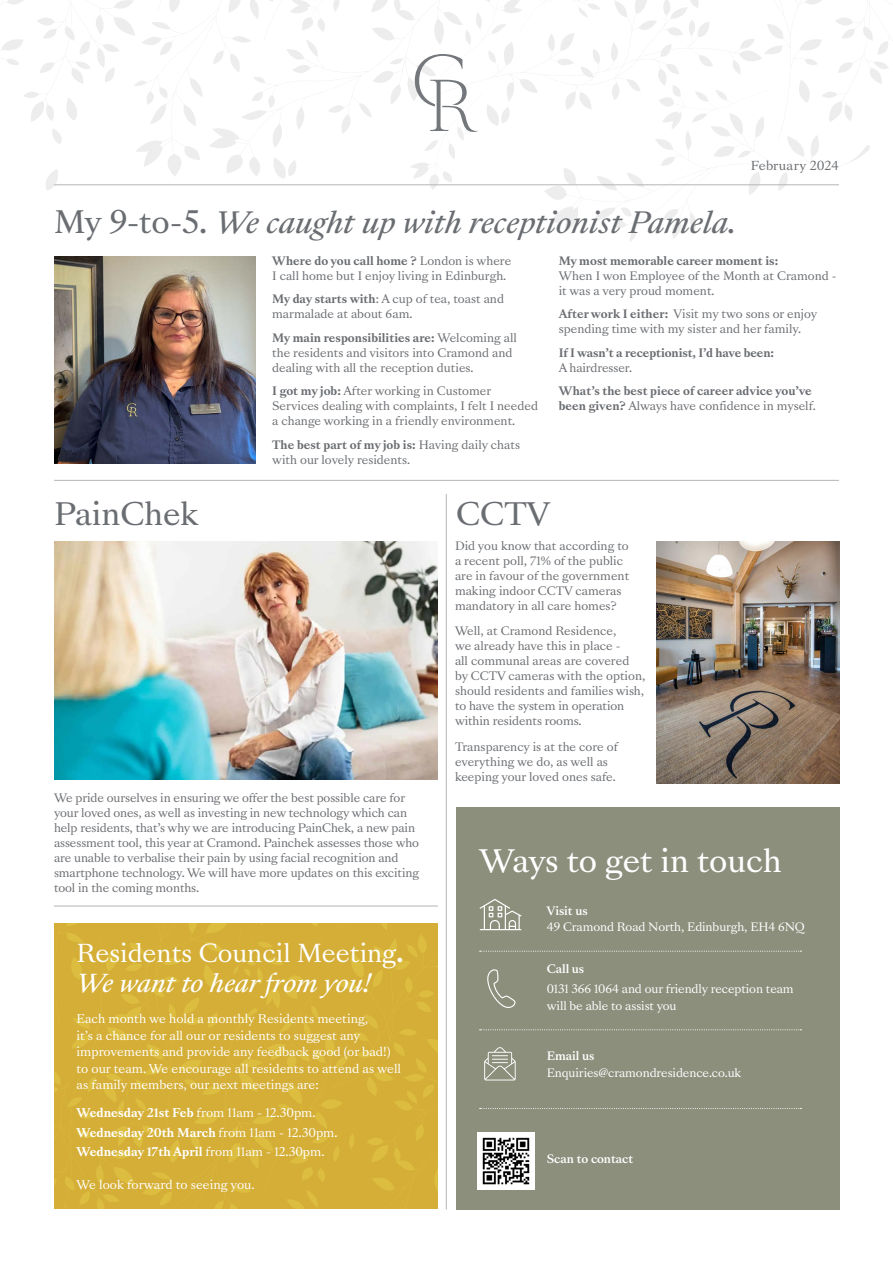
<style>
.page{position:relative;width:893px;height:1263px;background:#fff}
.page>*{position:absolute;margin:0;border:0;box-sizing:border-box;transform-origin:0 0}
.t1{font:30px "Sang Bleu Versailles";letter-spacing:-.005em;color:#fff}
.t2{font:30px "Sang Bleu Versailles";color:#6a6d71}
.t3{font:italic 28.5px "Sang Bleu Versailles";color:#6a6d71}
.t4{font:24px/30.5px "Sang Bleu Versailles";color:#fff}
.t5{font:12px "Sang Bleu Versailles";letter-spacing:.01em;color:#6a6d71}
.t6{font:11.7px/16.5px "Sang Bleu Versailles";color:#fff}
.t7{font:700 11.7px/19.5px "Sang Bleu Versailles";color:#fff}
.t8{font:11.25px/15px "Sang Bleu Versailles";color:#6a6d71}
.t9{font:700 11.25px/15px "Sang Bleu Versailles";color:#6a6d71}
.t10{font:11.25px/16.5px "Sang Bleu Versailles";letter-spacing:-.01em;color:#fff}
.t11{font:500 11.25px "Sang Bleu Versailles";letter-spacing:-.01em;color:#fff}
.s1{font-style:normal;font-size:30px}
.s2{font-weight:700}
.s3{font-weight:400}
.s4{font-style:italic}
</style>
<div class="page">
<svg style="left:1px;top:0;width:892px;height:242px"></svg>
<hr style="left:54px;top:185px;width:785px;height:1px;background:#b7b5b7">
<hr style="left:54px;top:480px;width:785px;height:1px;background:#b7b5b7">
<hr style="left:54px;top:906px;width:384px;height:1px;background:#b7b5b7">
<svg style="left:54px;top:923px;width:384px;height:285px;background:#d4af37"></svg>
<img style="left:54px;top:541px;width:384px;height:238px">
<img style="left:54px;top:256px;width:201px;height:207px">
<img style="left:656px;top:541px;width:183px;height:243px">
<div style="left:456px;top:807px;width:384px;height:402px;background:#8b8f7c"></div>
<hr style="left:446px;top:494px;width:1px;height:715px;background:#b7b5b7">
<img style="left:477px;top:1132px;width:58px;height:57px">
<svg style="left:484px;top:1047px;width:32px;height:33px"></svg>
<svg style="left:480px;top:899px;width:41px;height:31px"></svg>
<svg style="left:487px;top:969px;width:29px;height:39px"></svg>
<svg style="left:480px;top:951px;width:321px;height:1px"></svg>
<svg style="left:480px;top:1029px;width:321px;height:1px"></svg>
<svg style="left:480px;top:1108px;width:321px;height:1px"></svg>
<h2 class="t3" style="left:54px;top:202px;width:684px"><span class="s1">My 9-to-5.</span> We caught up with receptionist Pamela.</h2>
<p class="t5" style="left:751px;top:157px;width:90px">February 2024</p>
<h1 class="t2" style="left:54px;top:493px;width:146px">PainChek</h1>
<p class="t8" style="left:272px;top:253px;width:241px"><span class="s2">Where do you call home ?</span> London is where<br>I call home but I enjoy living in Edinburgh.</p>
<p class="t8" style="left:272px;top:292px;width:233px"><span class="s2">My day starts with</span>: A cup of tea, toast and marmalade at about 6am.</p>
<p class="t8" style="left:272px;top:330px;width:246px"><span class="s2">My main responsibilities are:</span> Welcoming all the residents and visitors into Cramond and dealing with all the reception duties.</p>
<p class="t8" style="left:272px;top:384px;width:267px"><span class="s2">I got my job:</span> After working in Customer<br>Services dealing with complaints, I felt I needed a change working in a friendly environment.</p>
<p class="t8" style="left:272px;top:437px;width:249px"><span class="s2">The best part of my job is:</span> Having daily chats with our lovely residents.</p>
<p class="t9" style="left:559px;top:253px;width:221px">My most memorable career moment is:</p>
<p class="t8" style="left:559px;top:268px;width:279px">When I won Employee of the Month at Cramond - it was a very proud moment.</p>
<p class="t8" style="left:559px;top:307px;width:260px"><span class="s2">After work I either:</span> Visit my two sons or enjoy spending time with my sister and her family.</p>
<p class="t9" style="left:559px;top:345px;width:217px">If I wasn’t a receptionist, I’d have been:</p>
<p class="t8" style="left:559px;top:360px;width:75px">A hairdresser.</p>
<p class="t9" style="left:559px;top:384px;width:259px">What’s the best piece of career advice you’ve been given? <span class="s3">Always have confidence in myself.</span></p>
<h1 class="t2" style="left:456px;top:493px;width:95px">CCTV</h1>
<p class="t8" style="left:455px;top:539px;width:176px">Did you know that according to a recent poll, 71% of the public are in favour of the government making indoor CCTV cameras mandatory in all care homes?</p>
<p class="t8" style="left:455px;top:624px;width:192px">Well, at Cramond Residence,<br>we already have this in place -<br>all communal areas are covered<br>by CCTV cameras with the option, should residents and families wish, to have the system in operation within residents rooms.</p>
<p class="t8" style="left:455px;top:740px;width:165px">Transparency is at the core of everything we do, as well as keeping your loved ones safe.</p>
<p class="t8" style="left:54px;top:790px;width:367px">We pride ourselves in ensuring we offer the best possible care for your loved ones, as well as investing in new technology which can help residents, that’s why we are introducing PainChek, a new pain assessment tool, this year at Cramond. Painchek assesses those who are unable to verbalise their pain by using facial recognition and smartphone technology. We will have more updates on this exciting tool in the coming months.</p>
<h3 class="t4" style="left:77px;top:938px;width:328px">Residents Council Meeting<span class="s2">.<br></span><span class="s4">We want to hear from you!</span></h3>
<p class="t6" style="left:77px;top:1011px;width:326px">Each month we hold a monthly Residents meeting,<br>it’s a chance for all our or residents to suggest any improvements and provide any feedback good (or bad!) to our team. We encourage all residents to attend as well as family members, our next meetings are:</p>
<p class="t7" style="left:77px;top:1103px;width:263px">Wednesday 21st Feb <span class="s3">from 11am - 12.30pm.<br></span>Wednesday 20th March <span class="s3">from 11am - 12.30pm.<br></span>Wednesday 17th April <span class="s3">from 11am - 12.30pm.</span></p>
<p class="t6" style="left:77px;top:1177px;width:179px">We look forward to seeing you.</p>
<h1 class="t1" style="left:480px;top:839px;width:304px">Ways to get in touch</h1>
<p class="t11" style="left:547px;top:902px;width:42px">Visit us</p>
<p class="t10" style="left:547px;top:919px;width:259px">49 Cramond Road North, Edinburgh, EH4 6NQ</p>
<p class="t11" style="left:547px;top:960px;width:39px">Call us</p>
<p class="t10" style="left:547px;top:981px;width:248px">0131 366 1064 and our friendly reception team will be able to assist you</p>
<p class="t11" style="left:547px;top:1048px;width:49px">Email us</p>
<p class="t10" style="left:547px;top:1065px;width:196px">Enquiries@cramondresidence.co.uk</p>
<p class="t11" style="left:547px;top:1150px;width:88px">Scan to contact</p>
</div>
